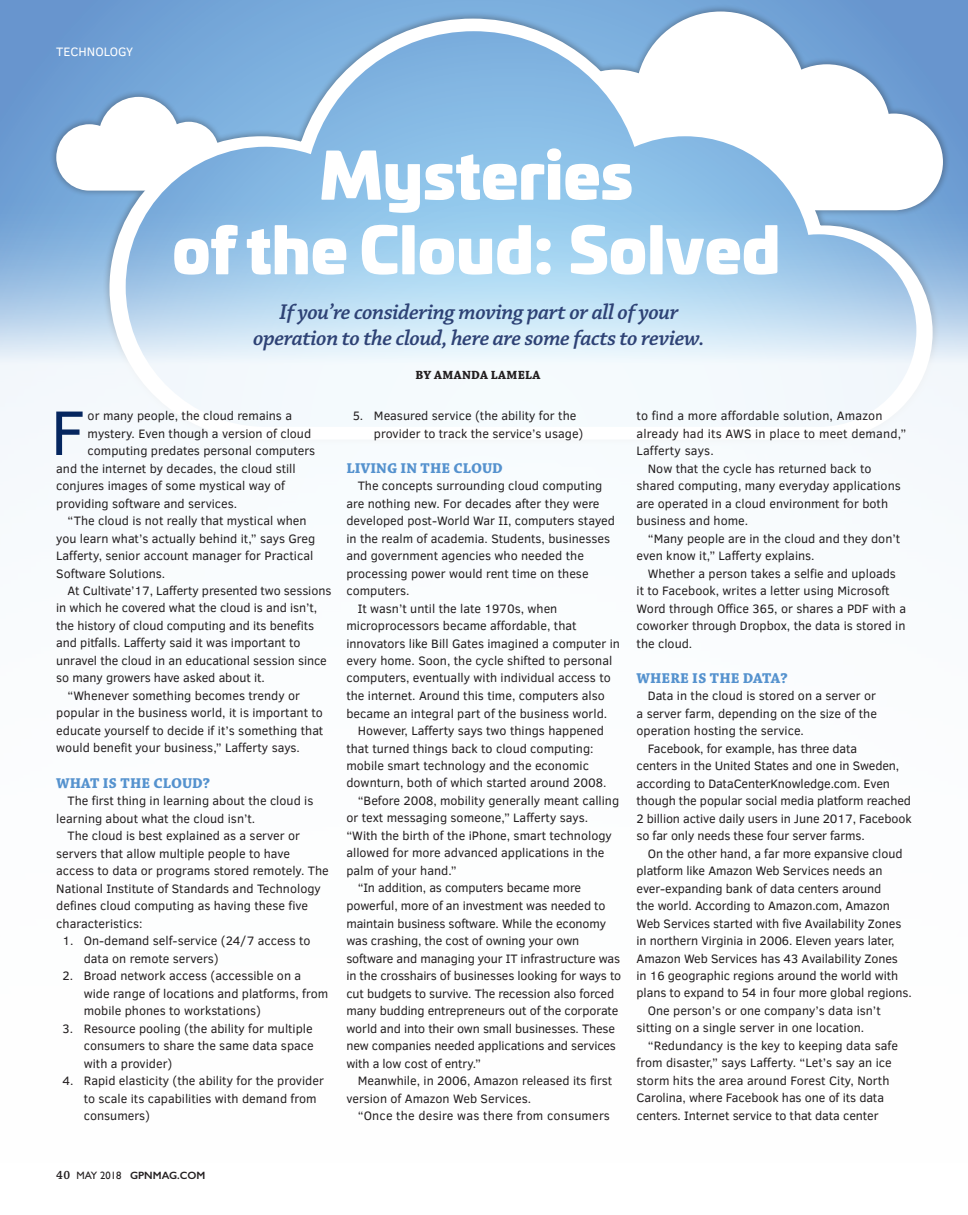
<style>
.page{position:relative;width:968px;height:1215px;background:#fff}
.page>*{position:absolute;margin:0;border:0;box-sizing:border-box;transform-origin:0 0}
.Body_GPN_2018{font:64.25px "Clear Sans";color:#05265f}
.t1{font:62.12px/74.6px "Univia Pro Ultra";color:#fff;text-align:center}
.Deck{font:italic 600 22.5px/25.9px "Chaparral Pro";letter-spacing:-.02em;color:#2e4275;text-align:center}
.Subheads_GPN_2018{font:700 15px "Chaparral Pro";color:#5592ce}
.Body_GPN_2018-2{font:12.5px/17.5px "Clear Sans";color:#231f20}
.Byline_GPN_2018{font:700 12.5px "Chaparral Pro";letter-spacing:.025em;color:#231f20}
.Label_L__GPN_2018{font:12.5px "Clear Sans";color:#fff}
.t2{font:600 10.62px "Gill Sans";color:#231f20}
.s1{font-family:"Chaparral Pro";font-size:12.5px}
.s2{font-weight:400}
</style>
<div class="page">
<svg style="left:0;top:0;width:968px;height:184px;background:#6b9ad1"></svg>
<div style="left:49px;top:4px;width:901px;height:443px;background:#231f20;opacity:.3"></div>
<svg style="left:545px;top:12px;width:397px;height:172px;fill:#6d9dd2"></svg>
<svg style="left:56px;top:97px;width:53px;height:87px"></svg>
<svg style="left:109px;top:19px;width:823px;height:165px"></svg>
<svg style="left:126px;top:31px;width:790px;height:153px"></svg>
<svg style="left:0;top:184px;width:968px;height:265px"></svg>
<p class="Label_L__GPN_2018" style="left:56px;top:44px;width:78px">TECHNOLOGY</p>
<p class="t1" style="left:172px;top:134px;width:610px">Mysteries<br>of the Cloud: Solved</p>
<p class="Deck" style="left:253px;top:300px;width:453px">If you’re considering moving part or all of your operation to the cloud, here are some facts to review.</p>
<p class="Byline_GPN_2018" style="left:415px;top:367px;width:126px">BY AMANDA LAMELA</p>
<p class="Body_GPN_2018" style="left:51px;top:390px;width:36px">F</p>
<p class="Body_GPN_2018-2" style="left:88px;top:407px;width:206px">or many people, the cloud remains a</p>
<p class="Body_GPN_2018-2" style="left:88px;top:424px;width:225px">mystery. Even though a version of cloud</p>
<p class="Body_GPN_2018-2" style="left:88px;top:442px;width:229px">computing predates personal computers</p>
<p class="Body_GPN_2018-2" style="left:56px;top:459px;width:241px">and the internet by decades, the cloud still</p>
<p class="Body_GPN_2018-2" style="left:56px;top:477px;width:230px">conjures images of some mystical way of</p>
<p class="Body_GPN_2018-2" style="left:56px;top:494px;width:182px">providing software and services.</p>
<p class="Body_GPN_2018-2" style="left:56px;top:512px;width:260px;text-indent:11px">“The cloud is not really that mystical when you learn what’s actually behind it,” says Greg Lafferty, senior account manager for Practical Software Solutions.</p>
<p class="Body_GPN_2018-2" style="left:56px;top:582px;width:276px;text-indent:11px">At Cultivate’17, Lafferty presented two sessions in which he covered what the cloud is and isn’t, the history of cloud computing and its benefits and pitfalls. Lafferty said it was important to unravel the cloud in an educational session since so many growers have asked about it.</p>
<p class="Body_GPN_2018-2" style="left:56px;top:687px;width:268px;text-indent:11px">“Whenever something becomes trendy or popular in the business world, it is important to educate yourself to decide if it’s something that would benefit your business,” Lafferty says.</p>
<p class="Subheads_GPN_2018" style="left:56px;top:774px;width:155px">WHAT IS THE CLOUD?</p>
<p class="Body_GPN_2018-2" style="left:56px;top:792px;width:259px;text-indent:11px">The first thing in learning about the cloud is learning about what the cloud isn’t.</p>
<p class="Body_GPN_2018-2" style="left:56px;top:827px;width:274px;text-indent:11px">The cloud is best explained as a server or servers that allow multiple people to have access to data or programs stored remotely. The National Institute of Standards and Technology defines cloud computing as having these five characteristics:</p>
<p class="Body_GPN_2018-2" style="left:84px;top:932px;width:228px;text-indent:-21px">1. On-demand self-service (24/7 access to data on remote servers)</p>
<p class="Body_GPN_2018-2" style="left:84px;top:967px;width:246px;text-indent:-21px">2. Broad network access (accessible on a wide range of locations and platforms, from mobile phones to workstations)</p>
<p class="Body_GPN_2018-2" style="left:84px;top:1019px;width:231px;text-align:justify;text-indent:-21px">3. Resource pooling (the ability for multiple consumers to share the same data space with a provider)</p>
<p class="Body_GPN_2018-2" style="left:84px;top:1072px;width:242px;text-indent:-21px">4. Rapid elasticity (the ability for the provider to scale its capabilities with demand from consumers)</p>
<p class="Body_GPN_2018-2" style="left:374px;top:407px;width:211px;text-indent:-21px">5. Measured service (the ability for the provider to track the service’s usage)</p>
<p class="Subheads_GPN_2018" style="left:346px;top:459px;width:158px">LIVING IN THE CLOUD</p>
<p class="Body_GPN_2018-2" style="left:346px;top:477px;width:270px;text-indent:11px">The concepts surrounding cloud computing are nothing new. For decades after they were developed post-World War II, computers stayed in the realm of academia. Students, businesses and government agencies who needed the processing power would rent time on these computers.</p>
<p class="Body_GPN_2018-2" style="left:346px;top:599px;width:275px;text-indent:11px">It wasn’t until the late 1970s, when microprocessors became affordable, that innovators like Bill Gates imagined a computer in every home. Soon, the cycle shifted to personal computers, eventually with individual access to the internet. Around this time, computers also became an integral part of the business world.</p>
<p class="Body_GPN_2018-2" style="left:346px;top:722px;width:261px;text-indent:11px">However, Lafferty says two things happened that turned things back to cloud computing: mobile smart technology and the economic downturn, both of which started around 2008.</p>
<p class="Body_GPN_2018-2" style="left:346px;top:792px;width:274px;text-indent:11px">“Before 2008, mobility generally meant calling or text messaging someone,” Lafferty says. “With the birth of the iPhone, smart technology allowed for more advanced applications in the palm of your hand.”</p>
<p class="Body_GPN_2018-2" style="left:346px;top:879px;width:276px;text-indent:11px">“In addition, as computers became more powerful, more of an investment was needed to maintain business software. While the economy was crashing, the cost of owning your own software and managing your IT infrastructure was in the crosshairs of businesses looking for ways to cut budgets to survive. The recession also forced many budding entrepreneurs out of the corporate world and into their own small businesses. These new companies needed applications and services with a low cost of entry.”</p>
<p class="Body_GPN_2018-2" style="left:346px;top:1072px;width:267px;text-indent:11px">Meanwhile, in 2006, Amazon released its first version of Amazon Web Services.</p>
<p class="Body_GPN_2018-2" style="left:358px;top:1107px;width:254px">“Once the desire was there from consumers</p>
<p class="Body_GPN_2018-2" style="left:636px;top:407px;width:271px">to find a more affordable solution, Amazon already had its AWS in place to meet demand,”<br>Lafferty says.</p>
<p class="Body_GPN_2018-2" style="left:636px;top:459px;width:266px;text-indent:11px">Now that the cycle has returned back to shared computing, many everyday applications are operated in a cloud environment for both business and home.</p>
<p class="Body_GPN_2018-2" style="left:636px;top:529px;width:265px;text-indent:11px">“Many people are in the cloud and they don’t even know it,” Lafferty explains.</p>
<p class="Body_GPN_2018-2" style="left:636px;top:564px;width:271px;text-indent:11px">Whether a person takes a selfie and uploads it to Facebook, writes a letter using Microsoft Word through Office 365, or shares a PDF with a coworker through Dropbox, the data is stored in the cloud.</p>
<p class="Subheads_GPN_2018" style="left:636px;top:669px;width:153px">WHERE IS THE DATA?</p>
<p class="Body_GPN_2018-2" style="left:636px;top:687px;width:242px;text-align:justify;text-indent:11px">Data in the cloud is stored on a server or a server farm, depending on the size of the operation hosting the service.</p>
<p class="Body_GPN_2018-2" style="left:636px;top:739px;width:277px;text-indent:11px">Facebook, for example, has three data<br>centers in the United States and one in Sweden, according to DataCenterKnowledge.com. Even though the popular social media platform reached 2 billion active daily users in June 2017, Facebook so far only needs these four server farms.</p>
<p class="Body_GPN_2018-2" style="left:636px;top:844px;width:277px;text-indent:11px">On the other hand, a far more expansive cloud platform like Amazon Web Services needs an ever-expanding bank of data centers around<br>the world. According to Amazon.com, Amazon Web Services started with five Availability Zones in northern Virginia in 2006. Eleven years later, Amazon Web Services has 43 Availability Zones<br>in 16 geographic regions around the world with plans to expand to 54 in four more global regions.</p>
<p class="Body_GPN_2018-2" style="left:636px;top:1002px;width:246px;text-indent:11px">One person’s or one company’s data isn’t sitting on a single server in one location.</p>
<p class="Body_GPN_2018-2" style="left:636px;top:1037px;width:263px;text-indent:11px">“Redundancy is the key to keeping data safe from disaster,” says Lafferty. “Let’s say an ice storm hits the area around Forest City, North Carolina, where Facebook has one of its data centers. Internet service to that data center</p>
<p class="t2" style="left:56px;top:1169px;width:150px"><span class="s1">40</span> <span class="s2">MAY 2018</span> GPNMAG.COM</p>
</div>
